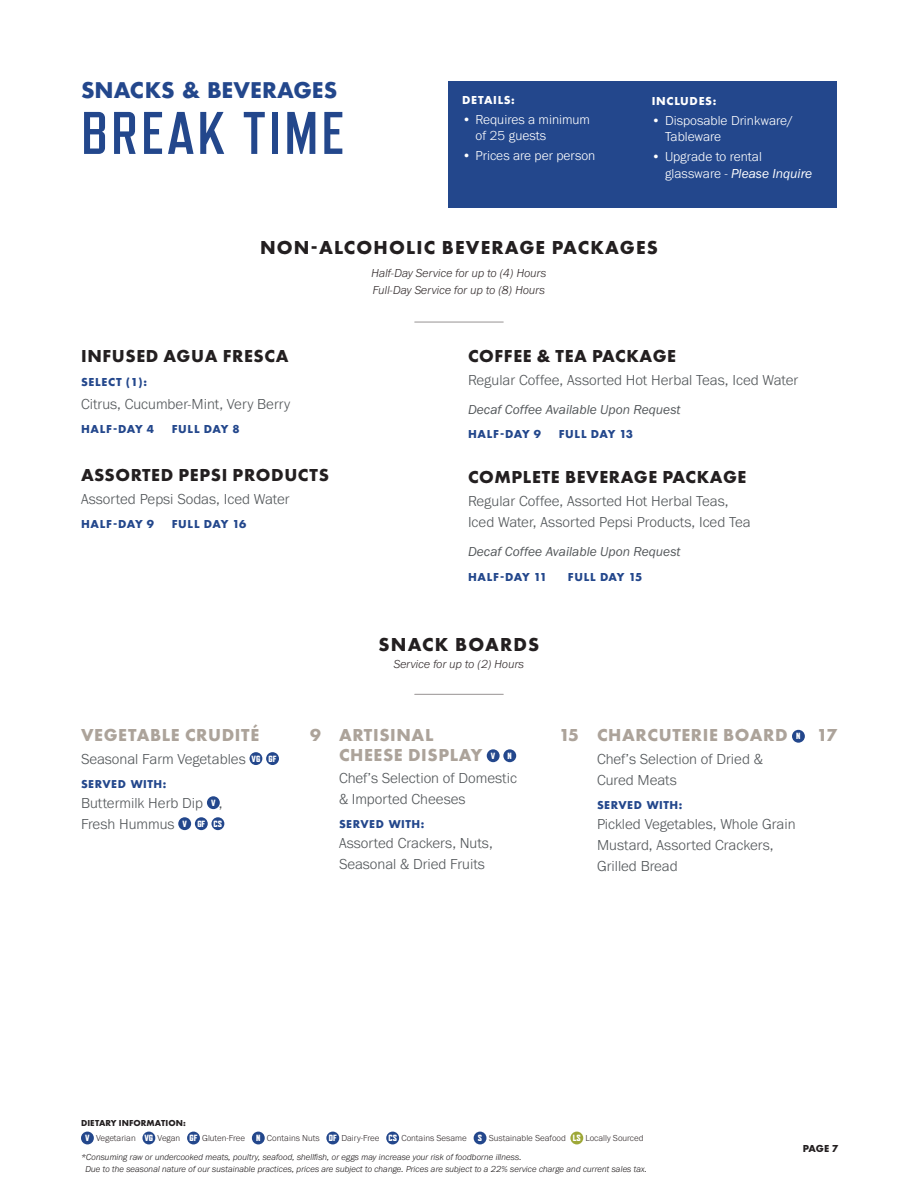
<style>
.page{position:relative;width:918px;height:1188px;background:#fff}
.page>*{position:absolute;margin:0;border:0;box-sizing:border-box;transform-origin:0 0}
.t1{font:700 60px "Refrigerator Deluxe";letter-spacing:.05em;color:#23478c}
.t2{font:700 21px "Futura";color:#23478c}
.Category_Name{font:700 19.5px "Futura PT";letter-spacing:.06em;color:#231f20}
.Menu_Item{font:700 18px "Futura PT";letter-spacing:.035em;color:#aca39a}
.Choice_Of{font:700 18px "Futura PT";letter-spacing:.035em;color:#231f20}
.Menu_Item-2{font:700 18px "Futura PT";letter-spacing:.035em;color:#231f20}
.Menu_Item_Description{font:300 15px/21px "Franklin Gothic URW";color:#53575a}
.t3{font:300 13.5px/16.5px "Franklin Gothic URW";color:#fff}
.Menu_Item_Description-2{font:13.5px "Franklin Gothic URW Boo Ita";color:#53575a}
.Subtext{font:italic 300 12px "Franklin Gothic URW";color:#362f30}
.Choice_Of-2{font:700 12px "Futura PT";letter-spacing:.06em;color:#23478c}
.Choice_Of-3{font:700 12px "Futura PT";letter-spacing:.04em;color:#23478c}
.Details_Includes{font:700 12px "Futura PT";letter-spacing:.06em;color:#fff}
.Served_With{font:700 10.5px "Futura";letter-spacing:.05em;color:#23478c}
.t4{font:700 10.5px "Futura PT";color:#231f20}
.t5{font:italic 300 9px/12px "Franklin Gothic URW";color:#231f20}
.t6{font:300 9px "Franklin Gothic URW";color:#362f30}
.t7{font:700 9px "Futura PT";letter-spacing:.01em;color:#231f20}
.t8{font:800 9px "Refrigerator Deluxe";color:#fff}
.s1{font-family:"Franklin Gothic URW Boo Ita";font-weight:400}
.s2{font-family:"Refrigerator Deluxe";font-weight:800;color:#fff}
</style>
<div class="page">
<div style="left:81px;top:1132px;width:13px;height:12px;background:#23478c;border-radius:50%"></div>
<div style="left:142px;top:1132px;width:13px;height:12px;background:#23478c;border-radius:50%"></div>
<div style="left:187px;top:1132px;width:13px;height:12px;background:#23478c;border-radius:50%"></div>
<div style="left:252px;top:1132px;width:13px;height:12px;background:#23478c;border-radius:50%"></div>
<div style="left:326px;top:1132px;width:13px;height:12px;background:#23478c;border-radius:50%"></div>
<div style="left:386px;top:1132px;width:13px;height:12px;background:#23478c;border-radius:50%"></div>
<div style="left:474px;top:1132px;width:12px;height:12px;background:#23478c;border-radius:50%"></div>
<div style="left:570px;top:1132px;width:13px;height:12px;background:#9ea838;border-radius:50%"></div>
<hr style="left:415px;top:322px;width:88px;height:1px;background:#979392">
<hr style="left:415px;top:694px;width:88px;height:1px;background:#979392">
<div style="left:250px;top:752px;width:12px;height:13px;background:#23478c;border-radius:50%"></div>
<div style="left:266px;top:752px;width:13px;height:13px;background:#23478c;border-radius:50%"></div>
<div style="left:207px;top:796px;width:13px;height:13px;background:#23478c;border-radius:50%"></div>
<div style="left:178px;top:817px;width:13px;height:13px;background:#23478c;border-radius:50%"></div>
<div style="left:195px;top:817px;width:13px;height:13px;background:#23478c;border-radius:50%"></div>
<div style="left:212px;top:817px;width:12px;height:13px;background:#23478c;border-radius:50%"></div>
<div style="left:487px;top:749px;width:13px;height:13px;background:#23478c;border-radius:50%"></div>
<div style="left:503px;top:749px;width:13px;height:13px;background:#23478c;border-radius:50%"></div>
<div style="left:792px;top:730px;width:13px;height:13px;background:#23478c;border-radius:50%"></div>
<div style="left:448px;top:81px;width:389px;height:126px;background:#23478c"></div>
<h4 class="t2" style="left:81px;top:75px;width:258px">SNACKS &amp; BEVERAGES</h4>
<h1 class="t1" style="left:81px;top:100px;width:265px">BREAK TIME</h1>
<p class="Details_Includes" style="left:462px;top:92px;width:54px">DETAILS:</p>
<p class="t3" style="left:476px;top:111px;width:116px;text-indent:-14px">• Requires a minimum of 25 guests</p>
<p class="t3" style="left:462px;top:147px;width:135px">• Prices are per person</p>
<p class="Details_Includes" style="left:652px;top:93px;width:66px">INCLUDES:</p>
<p class="t3" style="left:665px;top:112px;width:129px;text-indent:-14px">• Disposable Drinkware/<br>Tableware</p>
<p class="t3" style="left:665px;top:148px;width:149px;text-indent:-14px">• Upgrade to rental glassware - <span class="s1">Please Inquire</span></p>
<p class="Category_Name" style="left:260px;top:235px;width:399px">NON-ALCOHOLIC BEVERAGE PACKAGES</p>
<p class="Subtext" style="left:372px;top:266px;width:176px">Half-Day Service for up to (4) Hours</p>
<p class="Subtext" style="left:373px;top:282px;width:174px">Full-Day Service for up to (8) Hours</p>
<p class="Menu_Item-2" style="left:81px;top:345px;width:209px">INFUSED AGUA FRESCA</p>
<p class="Choice_Of-2" style="left:81px;top:374px;width:68px">SELECT (1):</p>
<p class="Menu_Item_Description" style="left:81px;top:393px;width:211px">Citrus, Cucumber-Mint, Very Berry</p>
<p class="Choice_Of-2" style="left:81px;top:422px;width:75px">HALF-DAY 4</p>
<p class="Choice_Of-2" style="left:172px;top:422px;width:69px">FULL DAY 8</p>
<p class="Choice_Of" style="left:81px;top:464px;width:249px">ASSORTED PEPSI PRODUCTS</p>
<p class="Menu_Item_Description" style="left:81px;top:488px;width:210px">Assorted Pepsi Sodas, Iced Water</p>
<p class="Choice_Of-2" style="left:81px;top:517px;width:75px">HALF-DAY 9</p>
<p class="Choice_Of-3" style="left:172px;top:517px;width:76px">FULL DAY 16</p>
<p class="Menu_Item-2" style="left:468px;top:345px;width:209px">COFFEE &amp; TEA PACKAGE</p>
<p class="Menu_Item_Description" style="left:468px;top:369px;width:332px">Regular Coffee, Assorted Hot Herbal Teas, Iced Water</p>
<p class="Menu_Item_Description-2" style="left:468px;top:401px;width:214px">Decaf Coffee Available Upon Request</p>
<p class="Choice_Of-2" style="left:468px;top:427px;width:75px">HALF-DAY 9</p>
<p class="Choice_Of-3" style="left:559px;top:427px;width:76px">FULL DAY 13</p>
<p class="Choice_Of" style="left:468px;top:466px;width:280px">COMPLETE BEVERAGE PACKAGE</p>
<p class="Menu_Item_Description" style="left:468px;top:490px;width:284px">Regular Coffee, Assorted Hot Herbal Teas,<br>Iced Water, Assorted Pepsi Products, Iced Tea</p>
<p class="Menu_Item_Description-2" style="left:468px;top:543px;width:214px">Decaf Coffee Available Upon Request</p>
<p class="Choice_Of-3" style="left:468px;top:569px;width:80px">HALF-DAY 11</p>
<p class="Choice_Of-3" style="left:568px;top:569px;width:76px">FULL DAY 15</p>
<p class="Category_Name" style="left:379px;top:632px;width:162px">SNACK BOARDS</p>
<p class="Subtext" style="left:394px;top:656px;width:132px">Service for up to (2) Hours</p>
<p class="Menu_Item" style="left:81px;top:724px;width:180px">VEGETABLE CRUDITÉ</p>
<p class="Menu_Item" style="left:310px;top:724px;width:12px">9</p>
<p class="Menu_Item_Description" style="left:81px;top:748px;width:166px">Seasonal Farm Vegetables</p>
<p class="t8" style="left:252px;top:753px;width:10px">VG</p>
<p class="t8" style="left:269px;top:753px;width:9px">GF</p>
<p class="Served_With" style="left:81px;top:776px;width:87px">SERVED WITH:</p>
<p class="Menu_Item_Description" style="left:81px;top:792px;width:124px">Buttermilk Herb Dip</p>
<p class="t8" style="left:211px;top:797px;width:6px">V</p>
<p class="Menu_Item_Description" style="left:219px;top:792px;width:5px">,</p>
<p class="Menu_Item_Description" style="left:81px;top:813px;width:95px">Fresh Hummus</p>
<p class="t8" style="left:182px;top:818px;width:6px">V</p>
<p class="t8" style="left:197px;top:818px;width:9px">GF</p>
<p class="t8" style="left:214px;top:818px;width:10px">CS</p>
<p class="Menu_Item" style="left:339px;top:724px;width:96px">ARTISINAL</p>
<p class="Menu_Item" style="left:559px;top:724px;width:21px">15</p>
<p class="Menu_Item" style="left:339px;top:743px;width:145px">CHEESE DISPLAY</p>
<p class="t8" style="left:491px;top:750px;width:6px">V</p>
<p class="t8" style="left:508px;top:750px;width:6px">N</p>
<p class="Menu_Item_Description" style="left:339px;top:767px;width:180px">Chef’s Selection of Domestic &amp; Imported Cheeses</p>
<p class="Served_With" style="left:339px;top:816px;width:87px">SERVED WITH:</p>
<p class="Menu_Item_Description" style="left:339px;top:832px;width:155px">Assorted Crackers, Nuts,<br>Seasonal &amp; Dried Fruits</p>
<p class="Menu_Item" style="left:597px;top:724px;width:192px">CHARCUTERIE BOARD</p>
<p class="t8" style="left:796px;top:731px;width:6px">N</p>
<p class="Menu_Item" style="left:817px;top:724px;width:22px">17</p>
<p class="Menu_Item_Description" style="left:597px;top:748px;width:167px">Chef’s Selection of Dried &amp;<br>Cured Meats</p>
<p class="Served_With" style="left:597px;top:797px;width:87px">SERVED WITH:</p>
<p class="Menu_Item_Description" style="left:597px;top:813px;width:200px">Pickled Vegetables, Whole Grain<br>Mustard, Assorted Crackers,<br>Grilled Bread</p>
<p class="t7" style="left:81px;top:1117px;width:106px">DIETARY INFORMATION:</p>
<p class="t6" style="left:85px;top:1133px;width:560px"><span class="s2">V</span> Vegetarian <span class="s2">VG</span> Vegan <span class="s2">GF</span> Gluten-Free <span class="s2">N</span> Contains Nuts <span class="s2">DF</span> Dairy-Free <span class="s2">CS</span> Contains Sesame <span class="s2">S</span> Sustainable Seafood <span class="s2">LS</span> Locally Sourced</p>
<p class="t5" style="left:86px;top:1151px;width:563px;text-indent:-4px">*Consuming raw or undercooked meats, poultry, seafood, shellfish, or eggs may increase your risk of foodborne illness.<br>Due to the seasonal nature of our sustainable practices, prices are subject to change. Prices are subject to a 22% service charge and current sales tax.</p>
<p class="t4" style="left:803px;top:1141px;width:37px">PAGE 7</p>
</div>
